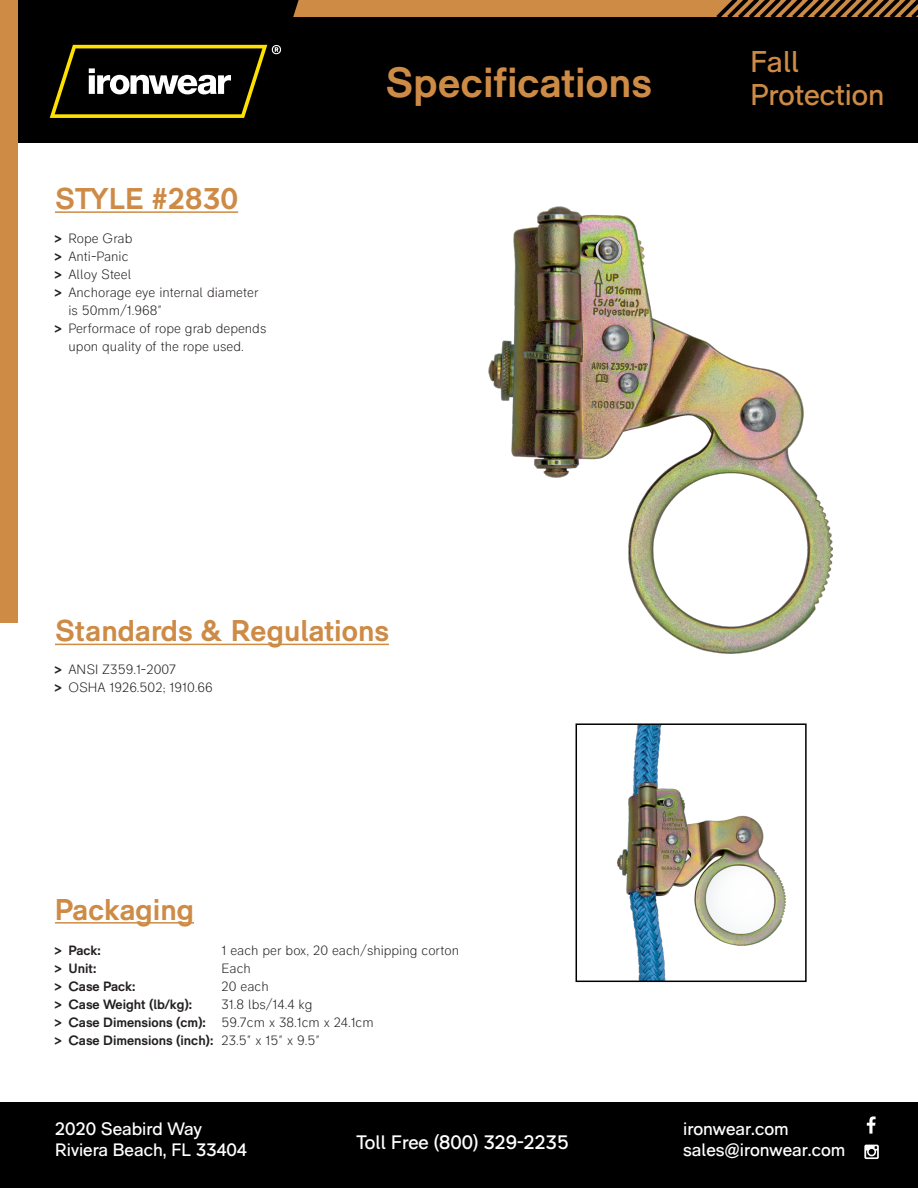
<style>
.page{position:relative;width:918px;height:1188px;background:#fff}
.page>*{position:absolute;margin:0;border:0;box-sizing:border-box;transform-origin:0 0}
.t1{font:700 42px "RM Pro";color:#cd8b46}
.t2{font:700 30px "RM Pro";color:#cd8b46}
.t3{font:30px/33px "RM Pro";color:#cd8b46}
.t4{font:19.5px "RM Pro";color:#fff}
.t5{font:18px/21px "RM Pro";color:#fff}
.t6{font:300 13.5px "RM Pro";color:#231f20}
.t7{font:700 13.5px "RM Pro";color:#231f20}
.s1{font-weight:700}
.s2{font-weight:300}
</style>
<div class="page">
<div style="left:0;top:1102px;width:918px;height:86px;background:#000001"></div>
<svg style="left:867px;top:1116px;width:9px;height:18px"></svg>
<svg style="left:864px;top:1145px;width:15px;height:14px"></svg>
<div style="left:0;top:0;width:918px;height:143px;background:#000001"></div>
<hr style="left:55px;top:211px;width:183px;height:2px;background:#cd8b46">
<div style="left:0;top:0;width:918px;height:16px;background:#cd8b46"></div>
<div style="left:17px;top:0;width:282px;height:30px;background:#000001"></div>
<div style="left:0;top:0;width:17px;height:622px;background:#cd8b46"></div>
<svg style="left:712px;top:0;width:206px;height:17px"></svg>
<hr style="left:55px;top:922px;width:139px;height:2px;background:#cd8b46">
<hr style="left:55px;top:644px;width:334px;height:1px;background:#cd8b46">
<img style="left:489px;top:206px;width:343px;height:447px">
<svg style="left:50px;top:45px;width:231px;height:73px"></svg>
<img style="left:617px;top:726px;width:169px;height:253px">
<div style="left:576px;top:723px;width:231px;height:259px;border:2px solid #000"></div>
<p class="t2" style="left:55px;top:181px;width:185px">STYLE #2830</p>
<p class="t6" style="left:55px;top:231px;width:79px"><span class="s1">&gt;</span> Rope Grab</p>
<p class="t6" style="left:55px;top:249px;width:75px"><span class="s1">&gt;</span> Anti-Panic</p>
<p class="t6" style="left:55px;top:267px;width:78px"><span class="s1">&gt;</span> Alloy Steel</p>
<p class="t6" style="left:55px;top:285px;width:205px"><span class="s1">&gt;</span> Anchorage eye internal diameter</p>
<p class="t6" style="left:68px;top:303px;width:95px">is 50mm/1.968”</p>
<p class="t6" style="left:55px;top:321px;width:213px"><span class="s1">&gt;</span> Performace of rope grab depends</p>
<p class="t6" style="left:68px;top:339px;width:177px">upon quality of the rope used.</p>
<p class="t1" style="left:385px;top:57px;width:268px">Specifications</p>
<p class="t3" style="left:751px;top:45px;width:135px">Fall<br>Protection</p>
<p class="t2" style="left:55px;top:613px;width:335px">Standards &amp; Regulations</p>
<p class="t6" style="left:55px;top:662px;width:123px"><span class="s1">&gt;</span> ANSI Z359.1-2007</p>
<p class="t6" style="left:55px;top:680px;width:159px"><span class="s1">&gt;</span> OSHA 1926.502; 1910.66</p>
<p class="t2" style="left:55px;top:892px;width:141px">Packaging</p>
<p class="t7" style="left:55px;top:942px;width:47px">&gt; Pack:</p>
<p class="t6" style="left:221px;top:942px;width:239px">1 each per box, 20 each/shipping corton</p>
<p class="t7" style="left:55px;top:960px;width:43px">&gt; Unit:</p>
<p class="t6" style="left:221px;top:960px;width:31px">Each</p>
<p class="t7" style="left:55px;top:978px;width:82px">&gt; Case Pack:</p>
<p class="t6" style="left:221px;top:978px;width:49px">20 each</p>
<p class="t7" style="left:55px;top:996px;width:139px">&gt; Case Weight (lb/kg):</p>
<p class="t6" style="left:221px;top:996px;width:93px">31.8 lbs/14.4 kg</p>
<p class="t7" style="left:55px;top:1014px;width:320px">&gt; Case Dimensions (cm): <span class="s2">59.7cm x 38.1cm x 24.1cm</span></p>
<p class="t7" style="left:55px;top:1032px;width:267px">&gt; Case Dimensions (inch): <span class="s2">23.5” x 15” x 9.5”</span></p>
<h3 class="t5" style="left:55px;top:1119px;width:193px">2020 Seabird Way<br>Riviera Beach, FL 33404</h3>
<h3 class="t5" style="left:683px;top:1119px;width:107px">ironwear.com</h3>
<h3 class="t4" style="left:356px;top:1131px;width:214px">Toll Free (800) 329-2235</h3>
<h3 class="t5" style="left:683px;top:1140px;width:164px">sales@ironwear.com</h3>
</div>
